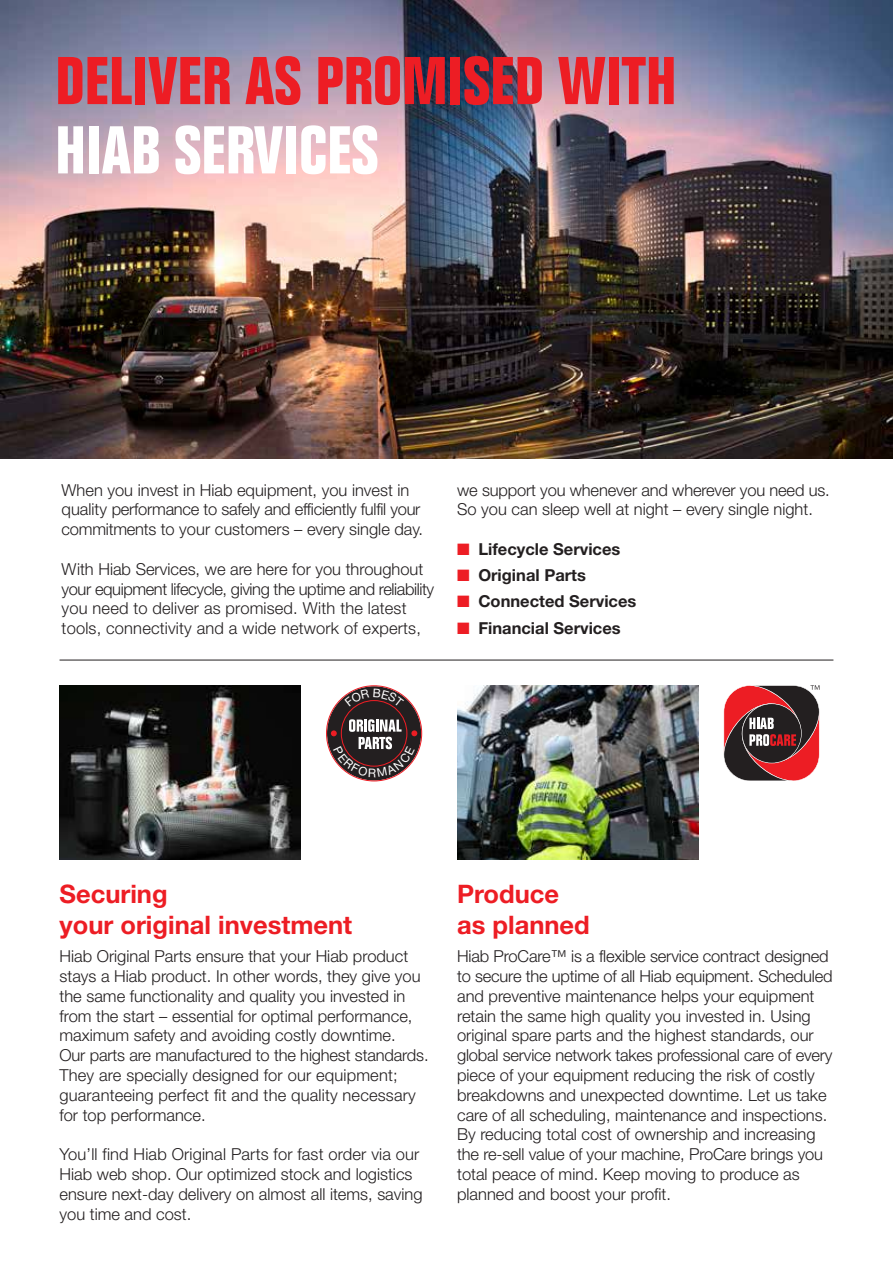
<style>
.page{position:relative;width:893px;height:1263px;background:#fff}
.page>*{position:absolute;margin:0;border:0;box-sizing:border-box;transform-origin:0 0}
.t1{font:700 condensed 66px "Folio Std";color:#ed1d24}
.t2{font:700 condensed 66px "Folio Std";color:#fff}
.t3{font:700 25.5px/30.6px "Helvetica Neue LT Std";color:#ed1d24}
.t4{font:300 16.5px/19.8px "Helvetica Neue LT Std";color:#231f20}
.t5{font:700 16.5px "Helvetica Neue LT Std";color:#231f20}
.s1{color:#ed1d24}
</style>
<div class="page">
<img style="left:0;top:0;width:893px;height:458px">
<img style="left:60px;top:685px;width:240px;height:175px">
<img style="left:457px;top:685px;width:241px;height:175px">
<svg style="left:724px;top:685px;width:95px;height:96px"></svg>
<hr style="left:60px;top:660px;width:773px;height:1px;background:#231f20">
<svg style="left:326px;top:685px;width:96px;height:96px"></svg>
<h1 class="t1" style="left:55px;top:44px;width:623px">DELIVER AS PROMISED WITH</h1>
<h1 class="t2" style="left:55px;top:114px;width:325px">HIAB SERVICES</h1>
<p class="t4" style="left:62px;top:479px;width:363px">When you invest in Hiab equipment, you invest in quality performance to safely and efficiently fulfil your commitments to your customers – every single day.</p>
<p class="t4" style="left:62px;top:559px;width:374px">With Hiab Services, we are here for you throughout your equipment lifecycle, giving the uptime and reliability you need to deliver as promised. With the latest tools, connectivity and a wide network of experts,</p>
<p class="t4" style="left:457px;top:479px;width:374px">we support you whenever and wherever you need us.<br>So you can sleep well at night – every single night.</p>
<p class="t5" style="left:457px;top:539px;width:165px"><span class="s1">■</span> Lifecycle Services</p>
<p class="t5" style="left:457px;top:565px;width:130px"><span class="s1">■</span> Original Parts</p>
<p class="t5" style="left:457px;top:591px;width:181px"><span class="s1">■</span> Connected Services</p>
<p class="t5" style="left:457px;top:617px;width:165px"><span class="s1">■</span> Financial Services</p>
<h2 class="t3" style="left:60px;top:878px;width:294px">Securing<br>your original investment</h2>
<p class="t4" style="left:60px;top:946px;width:371px">Hiab Original Parts ensure that your Hiab product stays a Hiab product. In other words, they give you the same functionality and quality you invested in from the start – essential for optimal performance, maximum safety and avoiding costly downtime.<br>Our parts are manufactured to the highest standards.<br>They are specially designed for our equipment; guaranteeing perfect fit and the quality necessary for top performance.</p>
<p class="t4" style="left:60px;top:1144px;width:365px">You’ll find Hiab Original Parts for fast order via our Hiab web shop. Our optimized stock and logistics ensure next-day delivery on almost all items, saving you time and cost.</p>
<h2 class="t3" style="left:457px;top:878px;width:134px">Produce as planned</h2>
<p class="t4" style="left:457px;top:946px;width:377px">Hiab ProCare™ is a flexible service contract designed to secure the uptime of all Hiab equipment. Scheduled and preventive maintenance helps your equipment retain the same high quality you invested in. Using original spare parts and the highest standards, our global service network takes professional care of every piece of your equipment reducing the risk of costly breakdowns and unexpected downtime. Let us take care of all scheduling, maintenance and inspections.<br>By reducing total cost of ownership and increasing the re-sell value of your machine, ProCare brings you total peace of mind. Keep moving to produce as planned and boost your profit.</p>
</div>
